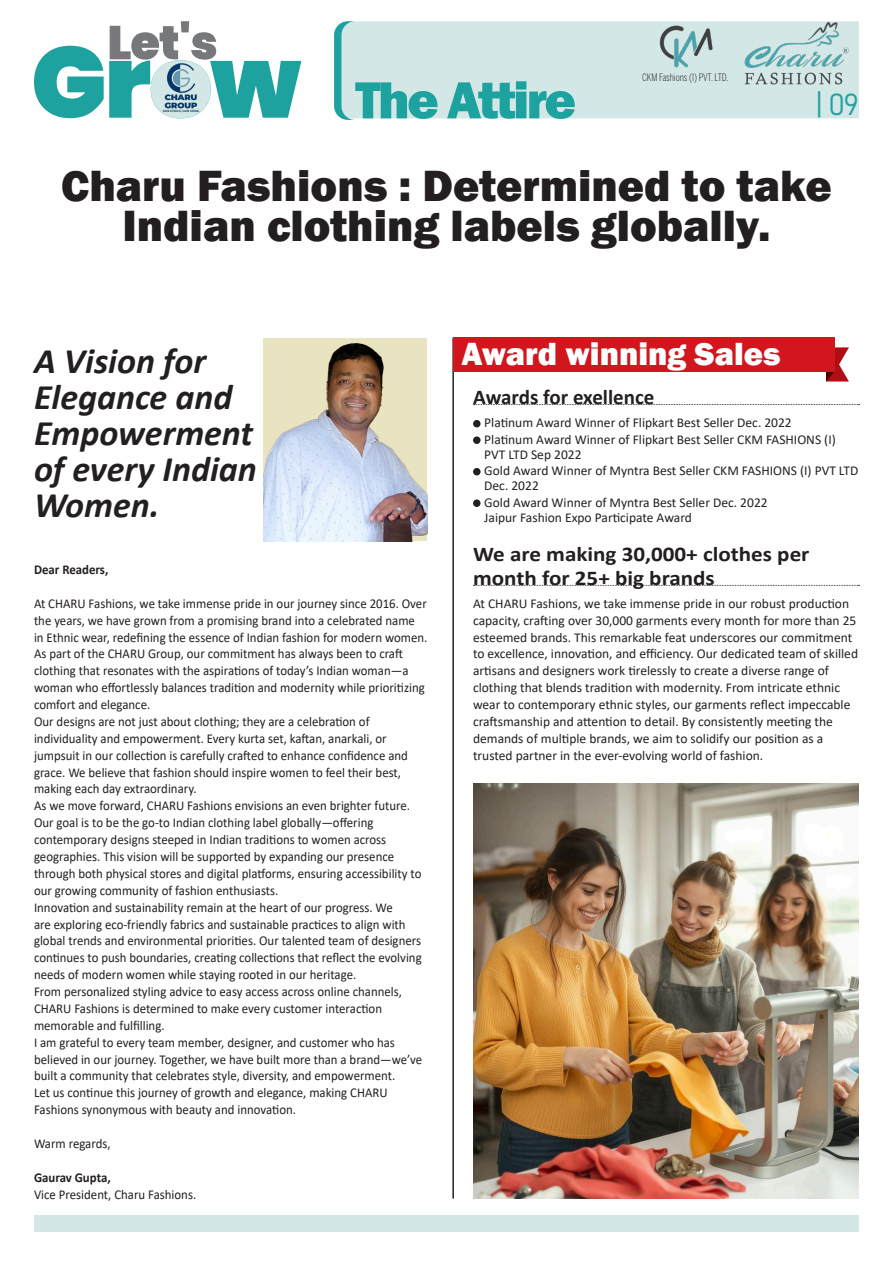
<style>
.page{position:relative;width:893px;height:1263px;background:#fff}
.page>*{position:absolute;margin:0;border:0;box-sizing:border-box;transform-origin:0 0}
.Body_Text_Unicode{font:800 54px "Franklin Gothic";letter-spacing:-.05em;color:#1ea29f}
.Body_Text_Unicode-2{font:800 45px/40.5px "Franklin Gothic";color:#231f20;text-align:center}
.Body_Text_Unicode-3{font:italic 700 36px/36px "Calibri";color:#231f20}
.Body_Text_Unicode-4{font:800 33px "Franklin Gothic";color:#fff}
.Body_Text_Unicode-5{font:30px "Bahnschrift";color:#1ea29f}
.Body_Text_Unicode-6{font:700 21px/24px "Calibri";color:#231f20;scale:1.1 1}
.Body_Text_Unicode-7{font:700 21px "Calibri";color:#231f20}
.Body_Text_Unicode-8{font:13.5px/16.8px "Calibri";color:#231f20;scale:.95 1}
.Body_Text_Unicode-9{font:13.5px/16.8px "Calibri";color:#231f20}
.Body_Text_Unicode-10{font:700 13.5px "Calibri";color:#231f20;scale:.95 1}
.Body_Text_Unicode-11{font:300 10.35px "Benton Sans Comp";color:#231f20}
.s1{font-weight:700}
</style>
<div class="page">
<svg style="left:473px;top:404px;width:387px;height:1px"></svg>
<svg style="left:473px;top:585px;width:387px;height:1px"></svg>
<div style="left:473px;top:420px;width:8px;height:7px;border:2px solid #231f20;border-radius:50%"></div>
<div style="left:473px;top:436px;width:8px;height:8px;border:2px solid #231f20;border-radius:50%"></div>
<div style="left:473px;top:468px;width:8px;height:7px;border:2px solid #231f20;border-radius:50%"></div>
<div style="left:473px;top:499px;width:8px;height:8px;border:2px solid #231f20;border-radius:50%"></div>
<img style="left:264px;top:339px;width:163px;height:202px">
<div style="left:355px;top:21px;width:504px;height:97px;background:#d3e7e7"></div>
<img style="left:742px;top:21px;width:109px;height:70px">
<svg style="left:334px;top:21px;width:21px;height:99px"></svg>
<hr style="left:452px;top:338px;width:2px;height:860px;background:#231f20">
<svg style="left:826px;top:347px;width:23px;height:34px"></svg>
<div style="left:453px;top:338px;width:381px;height:34px;background:#d2161e"></div>
<img style="left:473px;top:783px;width:386px;height:415px">
<div style="left:34px;top:1215px;width:825px;height:17px;background:#d3e7e7"></div>
<img style="left:652px;top:21px;width:66px;height:48px">
<svg style="left:34px;top:21px;width:267px;height:97px"></svg>
<p class="Body_Text_Unicode" style="left:355px;top:65px;width:222px">The Attire</p>
<p class="Body_Text_Unicode-11" style="left:642px;top:71px;width:88px">CKM Fashions (I) PVT. LTD.</p>
<p class="Body_Text_Unicode-5" style="left:815px;top:81px;width:45px">| 09</p>
<p class="Body_Text_Unicode-2" style="left:61px;top:165px;width:772px">Charu Fashions : Determined to take<br>Indian clothing labels globally.</p>
<p class="Body_Text_Unicode-3" style="left:34px;top:342px;width:224px">A Vision for<br>Elegance and<br>Empowerment of every Indian<br>Women.</p>
<p class="Body_Text_Unicode-10" style="left:34px;top:560px;width:80px">Dear Readers,</p>
<p class="Body_Text_Unicode-8" style="left:34px;top:595px;width:416px">At CHARU Fashions, we take immense pride in our journey since 2016. Over the years, we have grown from a promising brand into a celebrated name in Ethnic wear, redefining the essence of Indian fashion for modern women.<br>As part of the CHARU Group, our commitment has always been to craft clothing that resonates with the aspirations of today’s Indian woman—a woman who effortlessly balances tradition and modernity while prioritizing comfort and elegance.<br>Our designs are not just about clothing; they are a celebration of individuality and empowerment. Every kurta set, kaftan, anarkali, or jumpsuit in our collection is carefully crafted to enhance confidence and grace. We believe that fashion should inspire women to feel their best, making each day extraordinary.</p>
<p class="Body_Text_Unicode-8" style="left:34px;top:797px;width:410px">As we move forward, CHARU Fashions envisions an even brighter future.<br>Our goal is to be the go-to Indian clothing label globally—offering contemporary designs steeped in Indian traditions to women across geographies. This vision will be supported by expanding our presence through both physical stores and digital platforms, ensuring accessibility to our growing community of fashion enthusiasts.<br>Innovation and sustainability remain at the heart of our progress. We<br>are exploring eco-friendly fabrics and sustainable practices to align with global trends and environmental priorities. Our talented team of designers continues to push boundaries, creating collections that reflect the evolving needs of modern women while staying rooted in our heritage.<br>From personalized styling advice to easy access across online channels, CHARU Fashions is determined to make every customer interaction memorable and fulfilling.<br>I am grateful to every team member, designer, and customer who has believed in our journey. Together, we have built more than a brand—we’ve built a community that celebrates style, diversity, and empowerment.<br>Let us continue this journey of growth and elegance, making CHARU Fashions synonymous with beauty and innovation.</p>
<p class="Body_Text_Unicode-8" style="left:34px;top:1135px;width:82px">Warm regards,</p>
<p class="Body_Text_Unicode-8" style="left:34px;top:1168px;width:172px"><span class="s1">Gaurav Gupta,<br></span>Vice President, Charu Fashions.</p>
<p class="Body_Text_Unicode-4" style="left:461px;top:332px;width:321px">Award winning Sales</p>
<p class="Body_Text_Unicode-7" style="left:473px;top:382px;width:183px">Awards for exellence</p>
<p class="Body_Text_Unicode-9" style="left:484px;top:414px;width:309px">Platinum Award Winner of Flipkart Best Seller Dec. 2022</p>
<p class="Body_Text_Unicode-9" style="left:484px;top:432px;width:353px;line-height:15px">Platinum Award Winner of Flipkart Best Seller CKM FASHIONS (I)<br>PVT LTD Sep 2022</p>
<p class="Body_Text_Unicode-9" style="left:484px;top:463px;width:376px;line-height:15px">Gold Award Winner of Myntra Best Seller CKM FASHIONS (I) PVT LTD<br>Dec. 2022</p>
<p class="Body_Text_Unicode-9" style="left:484px;top:495px;width:285px;line-height:15px">Gold Award Winner of Myntra Best Seller Dec. 2022<br>Jaipur Fashion Expo Participate Award</p>
<p class="Body_Text_Unicode-6" style="left:473px;top:542px;width:307px">We are making 30,000+ clothes per month for 25+ big brands</p>
<p class="Body_Text_Unicode-9" style="left:473px;top:595px;width:387px">At CHARU Fashions, we take immense pride in our robust production capacity, crafting over 30,000 garments every month for more than 25 esteemed brands. This remarkable feat underscores our commitment to excellence, innovation, and efficiency. Our dedicated team of skilled artisans and designers work tirelessly to create a diverse range of clothing that blends tradition with modernity. From intricate ethnic wear to contemporary ethnic styles, our garments reflect impeccable craftsmanship and attention to detail. By consistently meeting the demands of multiple brands, we aim to solidify our position as a trusted partner in the ever-evolving world of fashion.</p>
</div>
